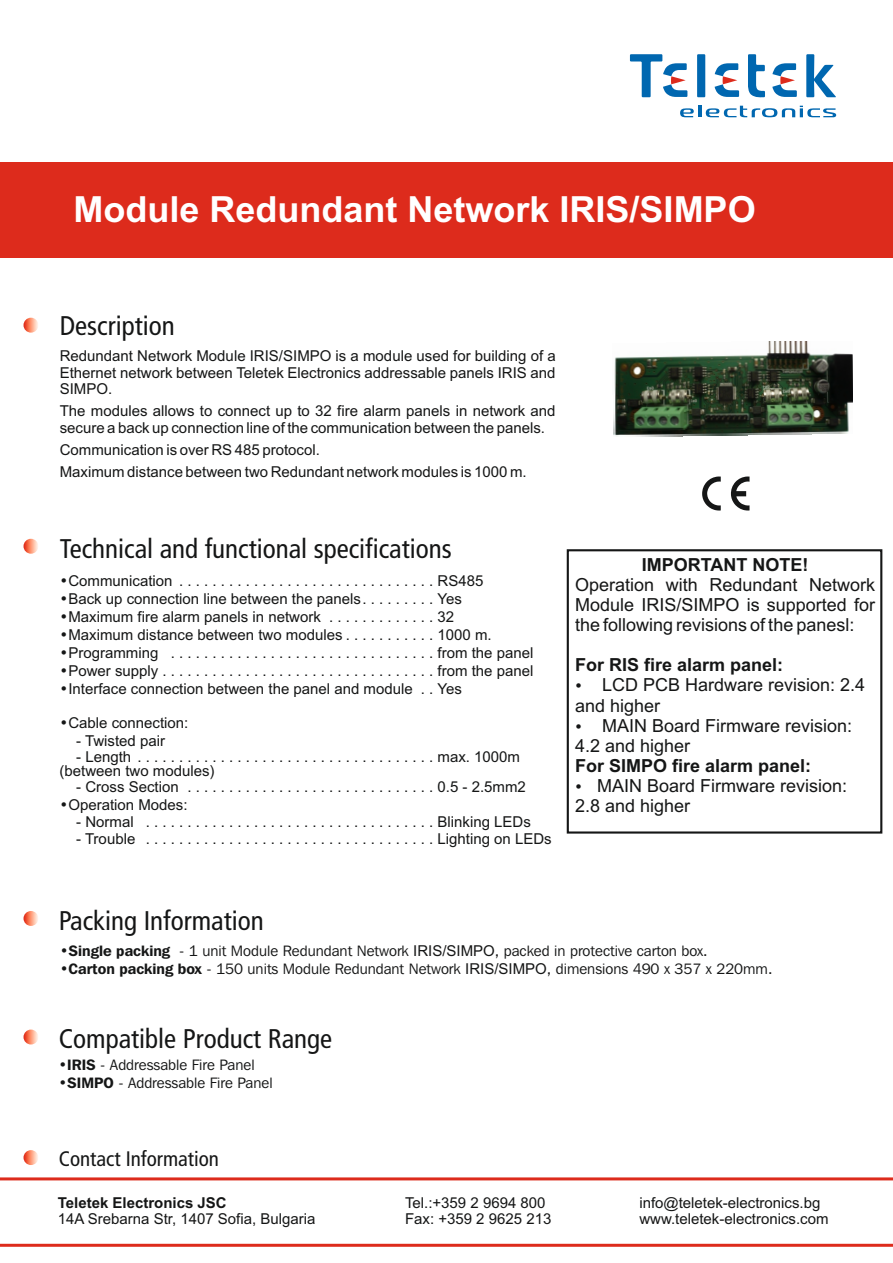
<style>
.page{position:relative;width:893px;height:1263px;background:#fff}
.page>*{position:absolute;margin:0;border:0;box-sizing:border-box;transform-origin:0 0}
.t1{font:700 36px "Arial";color:#fff}
.t2{font:condensed 27px "Frutiger LT Std";color:#151616}
.t3{font:condensed 21px "Frutiger LT Std";color:#151616}
.t4{font:18px/20.1px "Arial";color:#151616}
.t5{font:700 18px "Arial";color:#151616}
.t6{font:15px/16.8px "Arial";color:#151616}
.t7{font:15px "Franklin Gothic IT Cby BT";color:#151616}
.t8{font:700 15px "Arial";color:#151616}
.s1{font-family:"Franklin Gothic IT Cby BT"}
.s2{font-weight:600}
.s3{font-family:"Arial"}
</style>
<div class="page">
<svg style="left:680px;top:106px;width:156px;height:11px"></svg>
<div style="left:697px;top:54px;width:8px;height:43px;background:#0067b0"></div>
<svg style="left:748px;top:54px;width:17px;height:44px"></svg>
<svg style="left:806px;top:54px;width:30px;height:43px"></svg>
<svg style="left:630px;top:54px;width:57px;height:43px"></svg>
<svg style="left:715px;top:63px;width:24px;height:34px"></svg>
<svg style="left:772px;top:63px;width:25px;height:34px"></svg>
<div style="left:0;top:163px;width:893px;height:95px;background:#dd2b1c"></div>
<svg style="left:731px;top:476px;width:18px;height:34px"></svg>
<svg style="left:702px;top:476px;width:19px;height:34px"></svg>
<svg style="left:24px;top:1150px;width:14px;height:15px"></svg>
<hr style="left:0;top:1177px;width:893px;height:3px;background:#dd2b1c">
<hr style="left:0;top:1244px;width:893px;height:3px;background:#dd2b1c">
<svg style="left:24px;top:318px;width:14px;height:15px"></svg>
<svg style="left:24px;top:539px;width:14px;height:15px"></svg>
<svg style="left:24px;top:1029px;width:14px;height:15px"></svg>
<svg style="left:24px;top:911px;width:14px;height:15px"></svg>
<img style="left:613px;top:341px;width:240px;height:96px">
<div style="left:567px;top:549px;width:315px;height:284px;border:2px solid #151616"></div>
<h1 class="t1" style="left:74px;top:196px;width:684px">Module Redundant Network IRIS/SIMPO</h1>
<h2 class="t2" style="left:60px;top:315px;width:116px">Description</h2>
<p class="t6" style="left:60px;top:349px;width:497px;text-align:justify">Redundant Network Module IRIS/SIMPO is a module used for building of a Ethernet network between Teletek Electronics addressable panels IRIS and SIMPO.</p>
<p class="t6" style="left:60px;top:404px;width:497px">The modules allows to connect up to 32 fire alarm panels in network and secure a back up connection line of the communication between the panels.</p>
<p class="t6" style="left:60px;top:440px;width:468px;line-height:21.8px">Communication is over RS 485 protocol.<br>Maximum distance between two Redundant network modules is 1000 m.</p>
<h2 class="t2" style="left:60px;top:538px;width:393px">Technical and functional specifications</h2>
<p class="t6" style="left:60px;top:573px;width:425px"><span class="s1">•</span>Communication ...............................RS485</p>
<p class="t6" style="left:60px;top:591px;width:404px"><span class="s1">•</span>Back up connection line between the panels. . . . . . . . . Yes</p>
<p class="t6" style="left:60px;top:609px;width:396px"><span class="s1">•</span>Maximum fire alarm panels in network . . . . . . . . . . . . . 32</p>
<p class="t6" style="left:60px;top:627px;width:434px"><span class="s1">•</span>Maximum distance between two modules . . . . . . . . . . . 1000 m.</p>
<p class="t6" style="left:60px;top:645px;width:475px"><span class="s1">•</span>Programming ................................from the panel</p>
<p class="t6" style="left:60px;top:663px;width:475px"><span class="s1">•</span>Power supply.................................from the panel</p>
<p class="t6" style="left:60px;top:681px;width:404px"><span class="s1">•</span>Interface connection between the panel and module . . Yes</p>
<p class="t6" style="left:60px;top:716px;width:130px"><span class="s1">•</span>Cable connection:</p>
<p class="t6" style="left:76px;top:733px;width:90px">- Twisted pair</p>
<p class="t6" style="left:60px;top:752px;width:462px;line-height:13.4px;text-indent:17px">- Length ....................................max. 1000m (between two modules)</p>
<p class="t6" style="left:76px;top:780px;width:451px">- Cross Section ..............................0.5 - 2.5mm2</p>
<p class="t6" style="left:59px;top:798px;width:130px"><span class="s1">•</span>Operation Modes:</p>
<p class="t6" style="left:76px;top:815px;width:456px">- Normal ...................................Blinking LEDs</p>
<p class="t6" style="left:76px;top:832px;width:477px">- Trouble ...................................Lighting on LEDs</p>
<p class="t5" style="left:642px;top:558px;width:168px">IMPORTANT NOTE!</p>
<p class="t4" style="left:575px;top:576px;width:301px;text-align:justify">Operation with Redundant Network Module IRIS/SIMPO is supported for the following revisions of the panesl:</p>
<p class="t5" style="left:575px;top:658px;width:210px">For RIS fire alarm panel:</p>
<p class="t4" style="left:575px;top:677px;width:292px;text-indent:27px">LCD PCB Hardware revision: 2.4 and higher</p>
<p class="t4" style="left:575px;top:717px;width:279px;text-indent:27px">MAIN Board Firmware revision:<br>4.2 and higher</p>
<p class="t5" style="left:575px;top:759px;width:238px">For SIMPO fire alarm panel:</p>
<p class="t4" style="left:575px;top:777px;width:274px;text-indent:22px">MAIN Board Firmware revision:<br>2.8 and higher</p>
<h2 class="t2" style="left:59px;top:909px;width:207px">Packing Information</h2>
<p class="t7" style="left:60px;top:944px;width:649px">•<span class="s2">Single packing</span> - 1 unit Module Redundant Network <span class="s3">IRIS/SIMPO</span>, packed in protective carton box.</p>
<p class="t7" style="left:60px;top:962px;width:714px">•<span class="s2">Carton packing box</span> - 150 units Module Redundant Network <span class="s3">IRIS/SIMPO</span>, dimensions 490 x 357 x 220mm.</p>
<h2 class="t2" style="left:59px;top:1028px;width:275px">Compatible Product Range</h2>
<p class="t7" style="left:58px;top:1059px;width:198px">•<span class="s2">IRIS</span> - Addressable Fire Panel</p>
<p class="t7" style="left:58px;top:1077px;width:216px">•<span class="s2">SIMPO</span> - Addressable Fire Panel</p>
<h3 class="t3" style="left:59px;top:1150px;width:162px">Contact Information</h3>
<p class="t8" style="left:58px;top:1197px;width:170px">Teletek Electronics JSC</p>
<p class="t6" style="left:58px;top:1212px;width:259px">14A Srebarna Str, 1407 Sofia, Bulgaria</p>
<p class="t6" style="left:405px;top:1195px;width:148px">Tel.:+359 2 9694 800<br>Fax: +359 2 9625 213</p>
<p class="t6" style="left:639px;top:1195px;width:191px">info@teletek-electronics.bg www.teletek-electronics.com</p>
</div>
